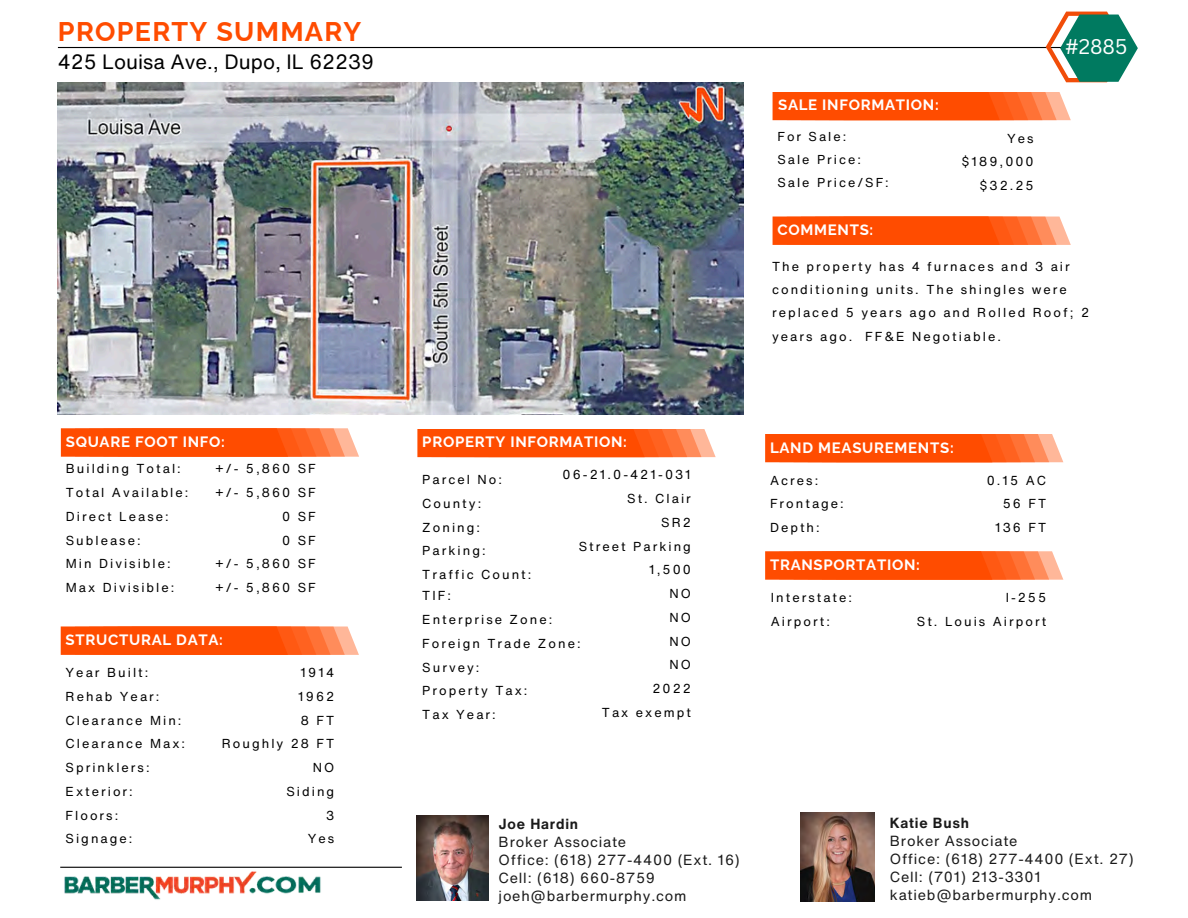
<style>
.page{position:relative;width:1188px;height:918px;background:#fff}
.page>*{position:absolute;margin:0;border:0;box-sizing:border-box;transform-origin:0 0}
.t1{font:700 27px "Raleway";letter-spacing:.045em;color:#ff4c00}
.t2{font:20.7px "Canva Sans";color:#fff}
.t3{font:20.25px "Helvetica Now Text";color:#000}
.t4{font:700 15px "Raleway";letter-spacing:.045em;color:#fff}
.t5{font:14.25px/18px "Helvetica Now Text";letter-spacing:.055em;color:#1a1a1a}
.t6{font:12.6px/23.7px "Helvetica Now Text";letter-spacing:.16em;color:#000;text-align:right}
.s1{font-weight:700}
</style>
<div class="page">
<hr style="left:58px;top:47px;width:1056px;height:1px;background:#000">
<svg style="left:773px;top:92px;width:298px;height:28px;background:#ff5a15"></svg>
<svg style="left:1046px;top:12px;width:92px;height:70px"></svg>
<svg style="left:765px;top:552px;width:298px;height:28px;background:#ff5b15"></svg>
<svg style="left:61px;top:429px;width:298px;height:28px;background:#ff5b15"></svg>
<svg style="left:765px;top:434px;width:298px;height:28px;background:#ff5a14"></svg>
<svg style="left:417px;top:429px;width:299px;height:28px;background:#ff5b16"></svg>
<svg style="left:61px;top:627px;width:298px;height:28px;background:#ff5a15"></svg>
<img style="left:64px;top:871px;width:257px;height:29px">
<img style="left:417px;top:815px;width:72px;height:86px">
<img style="left:800px;top:812px;width:74px;height:89px">
<hr style="left:60px;top:867px;width:342px;height:1px;background:#000">
<svg style="left:773px;top:217px;width:298px;height:28px;background:#ff5a15"></svg>
<img style="left:58px;top:82px;width:685px;height:332px">
<p class="t1" style="left:58px;top:15px;width:305px">PROPERTY SUMMARY</p>
<p class="t3" style="left:58px;top:47px;width:318px">425 Louisa Ave., Dupo, IL 62239</p>
<h3 class="t4" style="left:66px;top:433px;width:161px">SQUARE FOOT INFO:</h3>
<p class="t6" style="left:66px;top:457px;width:117px">Building Total:</p>
<p class="t6" style="left:66px;top:481px;width:124px">Total Available:</p>
<p class="t6" style="left:66px;top:504px;width:104px">Direct Lease:</p>
<p class="t6" style="left:66px;top:528px;width:76px">Sublease:</p>
<p class="t6" style="left:66px;top:552px;width:106px">Min Divisible:</p>
<p class="t6" style="left:66px;top:576px;width:110px">Max Divisible:</p>
<h5 class="t6" style="left:216px;top:457px;width:102px">+/- 5,860 SF +/- 5,860 SF<br>0 SF<br>0 SF<br>+/- 5,860 SF +/- 5,860 SF</h5>
<p class="t4" style="left:66px;top:631px;width:159px">STRUCTURAL DATA:</p>
<p class="t6" style="left:66px;top:661px;width:84px">Year Built:</p>
<p class="t6" style="left:66px;top:684px;width:95px">Rehab Year:</p>
<p class="t6" style="left:66px;top:708px;width:117px">Clearance Min:</p>
<p class="t6" style="left:66px;top:732px;width:121px">Clearance Max:</p>
<p class="t6" style="left:66px;top:756px;width:86px">Sprinklers:</p>
<p class="t6" style="left:66px;top:779px;width:69px">Exterior:</p>
<p class="t6" style="left:66px;top:803px;width:54px">Floors:</p>
<p class="t6" style="left:66px;top:827px;width:68px">Signage:</p>
<p class="t6" style="left:301px;top:661px;width:35px">1914</p>
<p class="t6" style="left:298px;top:684px;width:38px">1962</p>
<p class="t6" style="left:301px;top:708px;width:35px">8 FT</p>
<p class="t6" style="left:222px;top:732px;width:114px">Roughly 28 FT</p>
<p class="t6" style="left:313px;top:756px;width:23px">NO</p>
<h3 class="t6" style="left:286px;top:779px;width:49px">Siding</h3>
<p class="t6" style="left:326px;top:803px;width:10px">3</p>
<p class="t6" style="left:308px;top:827px;width:28px">Yes</p>
<p class="t4" style="left:422px;top:433px;width:206px">PROPERTY INFORMATION:</p>
<p class="t6" style="left:422px;top:467px;width:81px">Parcel No:</p>
<p class="t6" style="left:422px;top:491px;width:60px">County:</p>
<p class="t6" style="left:422px;top:515px;width:59px">Zoning:</p>
<h3 class="t6" style="left:422px;top:539px;width:65px">Parking:</h3>
<p class="t6" style="left:422px;top:562px;width:111px">Traffic Count:</p>
<p class="t6" style="left:422px;top:584px;width:30px">TIF:</p>
<p class="t6" style="left:422px;top:607px;width:132px">Enterprise Zone:</p>
<p class="t6" style="left:422px;top:631px;width:160px">Foreign Trade Zone:</p>
<p class="t6" style="left:422px;top:655px;width:59px">Survey:</p>
<p class="t6" style="left:422px;top:679px;width:107px">Property Tax:</p>
<p class="t6" style="left:422px;top:702px;width:75px">Tax Year:</p>
<p class="t6" style="left:563px;top:463px;width:130px">06-21.0-421-031</p>
<p class="t6" style="left:627px;top:487px;width:65px">St. Clair</p>
<p class="t6" style="left:661px;top:510px;width:31px">SR2</p>
<p class="t6" style="left:579px;top:534px;width:114px">Street Parking</p>
<p class="t6" style="left:649px;top:558px;width:43px">1,500</p>
<p class="t6" style="left:669px;top:582px;width:23px">NO</p>
<p class="t6" style="left:669px;top:605px;width:23px">NO</p>
<p class="t6" style="left:669px;top:629px;width:23px">NO</p>
<p class="t6" style="left:669px;top:653px;width:23px">NO</p>
<p class="t6" style="left:652px;top:677px;width:40px">2022</p>
<p class="t6" style="left:602px;top:700px;width:91px">Tax exempt</p>
<p class="t4" style="left:778px;top:96px;width:162px">SALE INFORMATION:</p>
<p class="t6" style="left:777px;top:124px;width:70px">For Sale:</p>
<p class="t6" style="left:777px;top:147px;width:85px">Sale Price:</p>
<p class="t6" style="left:777px;top:170px;width:113px">Sale Price/SF:</p>
<p class="t6" style="left:1007px;top:126px;width:28px">Yes</p>
<h3 class="t6" style="left:961px;top:150px;width:74px">$189,000</h3>
<p class="t6" style="left:979px;top:174px;width:56px">$32.25</p>
<p class="t2" style="left:1065px;top:32px;width:64px">#2885</p>
<p class="t4" style="left:777px;top:221px;width:97px">COMMENTS:</p>
<h3 class="t6" style="left:772px;top:255px;width:319px;line-height:23.2px;text-align:left">The property has 4 furnaces and 3 air conditioning units. The shingles were replaced 5 years ago and Rolled Roof; 2 years ago. FF&amp;E Negotiable.</h3>
<p class="t4" style="left:770px;top:438px;width:185px">LAND MEASUREMENTS:</p>
<h3 class="t6" style="left:770px;top:468px;width:50px">Acres:</h3>
<p class="t6" style="left:770px;top:492px;width:75px">Frontage:</p>
<p class="t6" style="left:770px;top:516px;width:51px">Depth:</p>
<p class="t4" style="left:770px;top:556px;width:151px">TRANSPORTATION:</p>
<p class="t6" style="left:987px;top:468px;width:61px">0.15 AC<br>56 FT<br>136 FT</p>
<p class="t6" style="left:771px;top:585px;width:83px">Interstate:</p>
<h2 class="t6" style="left:771px;top:609px;width:61px">Airport:</h2>
<h1 class="t6" style="left:1006px;top:585px;width:42px">I-255</h1>
<h2 class="t6" style="left:917px;top:609px;width:131px">St. Louis Airport</h2>
<h5 class="t5" style="left:499px;top:815px;width:243px"><span class="s1">Joe Hardin<br></span>Broker Associate<br>Office: (618) 277-4400 (Ext. 16)<br>Cell: (618) 660-8759 joeh@barbermurphy.com</h5>
<p class="t5" style="left:890px;top:813px;width:245px"><span class="s1">Katie Bush<br></span>Broker Associate<br>Office: (618) 277-4400 (Ext. 27)<br>Cell: (701) 213-3301 katieb@barbermurphy.com</p>
</div>
